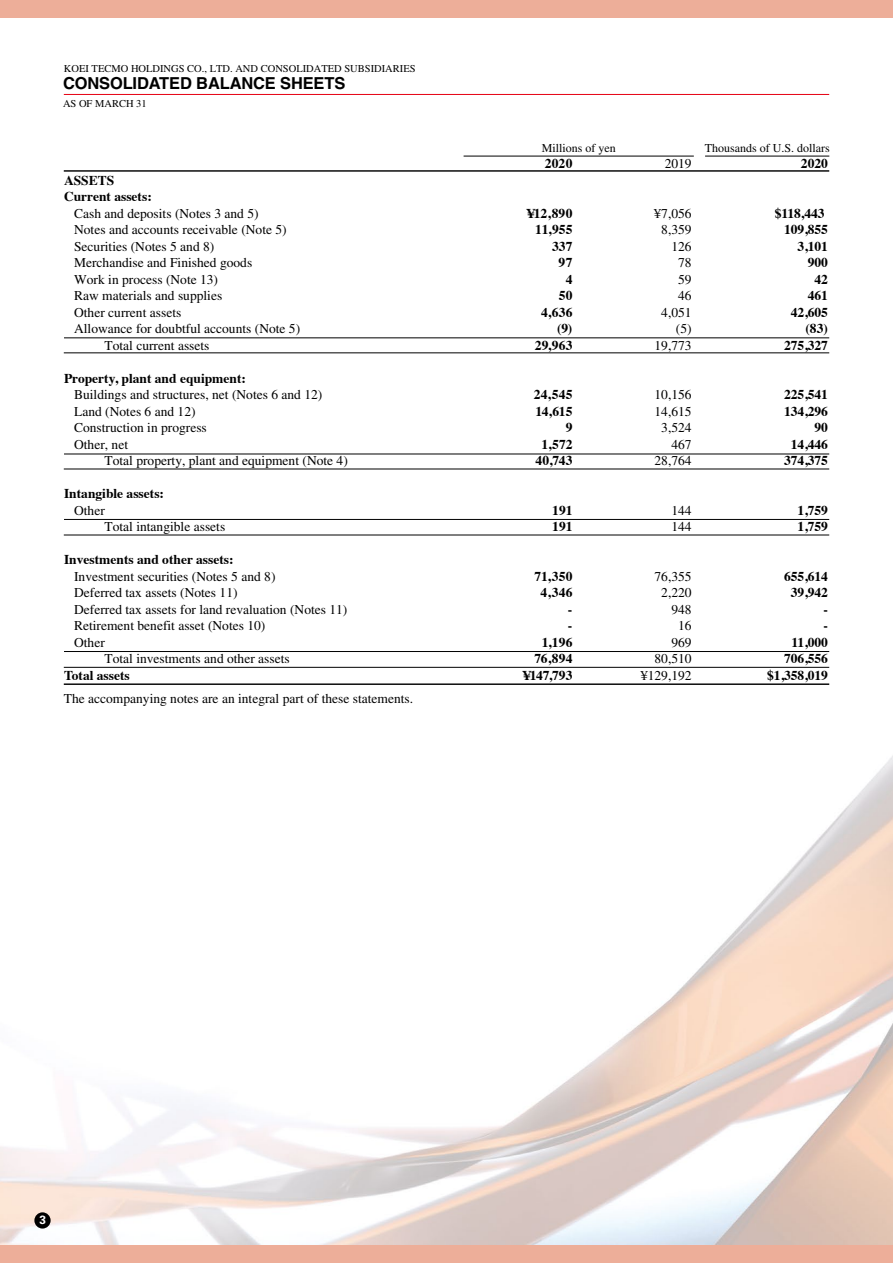
<style>
.page{position:relative;width:893px;height:1263px;background:#fff}
.page>*{position:absolute;margin:0;border:0;box-sizing:border-box;transform-origin:0 0}
.t1{font:700 16.5px "Helvetica";letter-spacing:-.01em;color:#000}
.t2{font:13.5px/16.5px "Times";color:#000}
.t3{font:700 13.5px/16.5px "Times";color:#000;text-align:right}
.t4{font:12px "Times";color:#000}
.t5{font:700 12px "Univers";color:#fff}
.t6{font:10.5px "Times";color:#000}
</style>
<div class="page">
<img style="left:0;top:17px;width:893px;height:1229px">
<hr style="left:64px;top:94px;width:765px;height:1px;background:#e60012">
<div style="left:0;top:1246px;width:893px;height:17px;background:#edae99"></div>
<div style="left:0;top:0;width:893px;height:17px;background:#edae99"></div>
<div style="left:34px;top:1212px;width:17px;height:16px;background:#000;border-radius:50%"></div>
<hr style="left:705px;top:156px;width:124px;height:1px;background:#000">
<hr style="left:464px;top:156px;width:230px;height:1px;background:#000">
<hr style="left:64px;top:683px;width:765px;height:2px;background:#000">
<hr style="left:64px;top:353px;width:765px;height:1px;background:#000">
<hr style="left:64px;top:338px;width:765px;height:1px;background:#000">
<hr style="left:64px;top:469px;width:765px;height:1px;background:#000">
<hr style="left:64px;top:454px;width:765px;height:1px;background:#000">
<hr style="left:64px;top:535px;width:765px;height:1px;background:#000">
<hr style="left:64px;top:519px;width:765px;height:1px;background:#000">
<hr style="left:64px;top:667px;width:765px;height:1px;background:#000">
<hr style="left:64px;top:651px;width:765px;height:1px;background:#000">
<hr style="left:64px;top:170px;width:765px;height:2px;background:#000">
<p class="t6" style="left:64px;top:62px;width:353px">KOEI TECMO HOLDINGS CO., LTD. AND CONSOLIDATED SUBSIDIARIES</p>
<p class="t1" style="left:63px;top:74px;width:284px">CONSOLIDATED BALANCE SHEETS</p>
<p class="t6" style="left:63px;top:98px;width:85px">AS OF MARCH 31</p>
<p class="t3" style="left:64px;top:171px;width:89px;text-align:left">ASSETS<br>Current assets:</p>
<p class="t2" style="left:74px;top:205px;width:186px">Cash and deposits (Notes 3 and 5)</p>
<p class="t2" style="left:74px;top:221px;width:214px">Notes and accounts receivable (Note 5)</p>
<p class="t2" style="left:74px;top:238px;width:142px">Securities (Notes 5 and 8)</p>
<p class="t2" style="left:74px;top:254px;width:180px">Merchandise and Finished goods</p>
<p class="t2" style="left:74px;top:271px;width:145px">Work in process (Note 13)</p>
<p class="t2" style="left:74px;top:287px;width:150px">Raw materials and supplies</p>
<p class="t2" style="left:74px;top:304px;width:109px">Other current assets</p>
<p class="t2" style="left:74px;top:320px;width:228px">Allowance for doubtful accounts (Note 5)</p>
<p class="t2" style="left:105px;top:337px;width:106px">Total current assets</p>
<p class="t3" style="left:64px;top:368px;width:184px">Property, plant and equipment:</p>
<p class="t2" style="left:74px;top:386px;width:250px">Buildings and structures, net (Notes 6 and 12)<br>Land (Notes 6 and 12)<br>Construction in progress<br>Other, net</p>
<p class="t2" style="left:105px;top:452px;width:245px">Total property, plant and equipment (Note 4)</p>
<p class="t3" style="left:64px;top:484px;width:102px">Intangible assets:</p>
<p class="t2" style="left:105px;top:502px;width:122px;text-indent:-30px">Other<br>Total intangible assets</p>
<p class="t3" style="left:64px;top:550px;width:171px">Investments and other assets:</p>
<p class="t2" style="left:74px;top:568px;width:203px">Investment securities (Notes 5 and 8)</p>
<p class="t2" style="left:74px;top:584px;width:165px">Deferred tax assets (Notes 11)</p>
<p class="t2" style="left:74px;top:601px;width:275px">Deferred tax assets for land revaluation (Notes 11)</p>
<p class="t2" style="left:74px;top:617px;width:193px">Retirement benefit asset (Notes 10)</p>
<p class="t2" style="left:74px;top:634px;width:32px">Other</p>
<p class="t2" style="left:105px;top:650px;width:187px">Total investments and other assets</p>
<p class="t3" style="left:64px;top:665px;width:67px">Total assets</p>
<p class="t2" style="left:64px;top:690px;width:351px">The accompanying notes are an integral part of these statements.</p>
<p class="t4" style="left:542px;top:142px;width:76px">Millions of yen</p>
<p class="t4" style="left:705px;top:142px;width:126px">Thousands of U.S. dollars</p>
<p class="t3" style="left:545px;top:154px;width:29px">2020</p>
<p class="t3" style="left:526px;top:203px;width:48px">¥12,890<br>11,955<br>337<br>97<br>4<br>50<br>4,636 (9)<br>29,963</p>
<p class="t3" style="left:534px;top:385px;width:40px">24,545<br>14,615<br>9<br>1,572<br>40,743</p>
<p class="t3" style="left:552px;top:500px;width:22px;text-align:left">191<br>191</p>
<p class="t3" style="left:522px;top:566px;width:52px">71,350<br>4,346<br>-<br>-<br>1,196<br>76,894 ¥147,793</p>
<p class="t2" style="left:665px;top:155px;width:28px">2019</p>
<p class="t2" style="left:655px;top:205px;width:39px;text-align:right">¥7,056<br>8,359<br>126<br>78<br>59<br>46<br>4,051 (5)<br>19,773</p>
<p class="t2" style="left:655px;top:386px;width:39px;text-align:right">10,156<br>14,615<br>3,524<br>467<br>28,764</p>
<p class="t2" style="left:671px;top:502px;width:22px">144<br>144</p>
<p class="t2" style="left:641px;top:568px;width:52px;text-align:right">76,355<br>2,220<br>948<br>16<br>969<br>80,510 ¥129,192</p>
<p class="t3" style="left:801px;top:154px;width:28px">2020</p>
<p class="t3" style="left:775px;top:203px;width:55px">$118,443<br>109,855<br>3,101<br>900<br>42<br>461<br>42,605 (83)<br>275,327</p>
<p class="t3" style="left:784px;top:385px;width:45px">225,541<br>134,296<br>90<br>14,446<br>374,375</p>
<p class="t3" style="left:798px;top:500px;width:32px;text-align:left">1,759<br>1,759</p>
<p class="t3" style="left:767px;top:566px;width:62px">655,614<br>39,942<br>-<br>-<br>11,000<br>706,556 $1,358,019</p>
<p class="t5" style="left:39px;top:1212px;width:8px">3</p>
</div>
